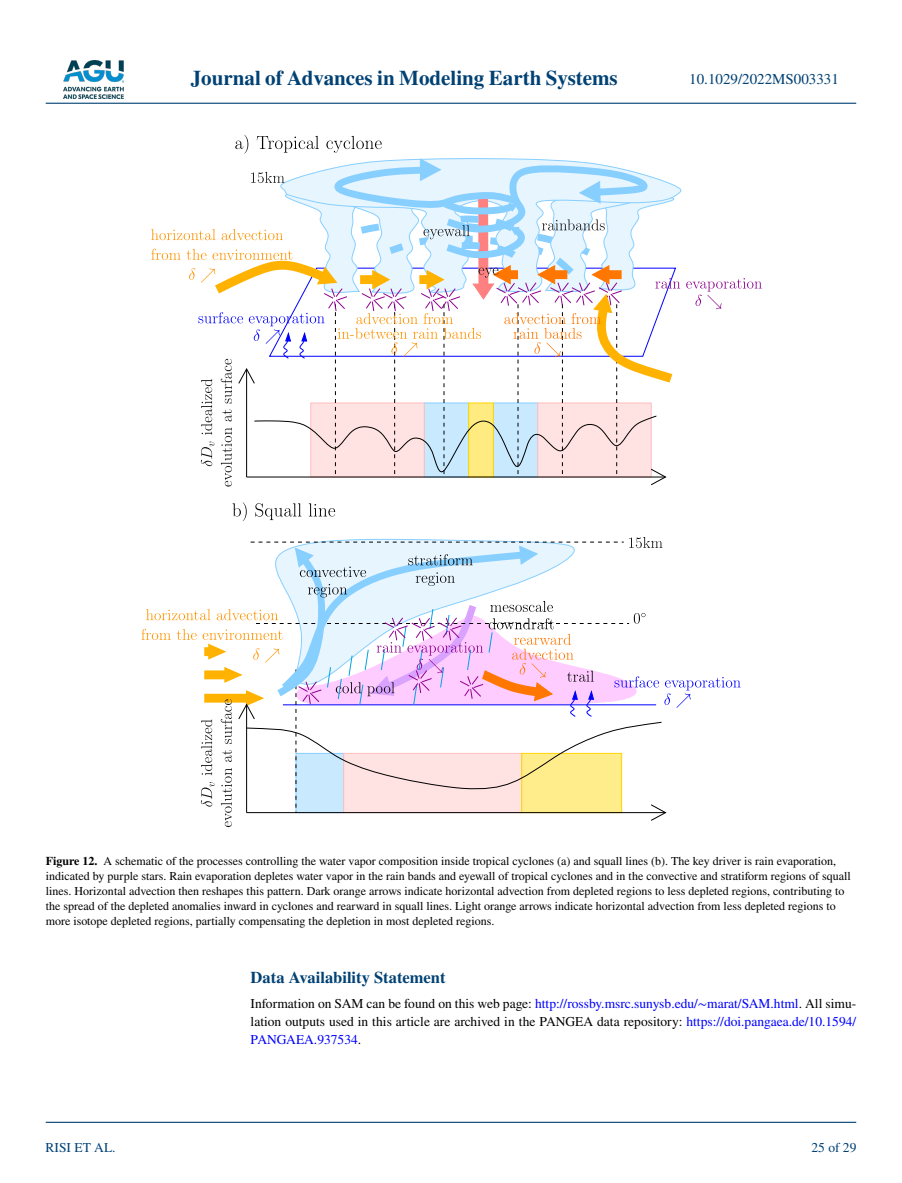
<style>
.page{position:relative;width:902px;height:1183px;background:#fff}
.page>*{position:absolute;margin:0;border:0;box-sizing:border-box;transform-origin:0 0}
.t1{font:700 21px "STIX";color:#004174}
.t2{font:700 16.5px "STIX";color:#004174}
.t3{font:15px "STIX";color:#004174}
.t4{font:13.5px/18px "STIX";color:#000;text-align:justify}
.t5{font:13.5px "STIX";color:#004174}
.t6{font:12px/15px "STIX";color:#000}
.s1{font-weight:700}
.s2{color:#00f}
</style>
<div class="page">
<img style="left:63px;top:60px;width:60px;height:39px">
<hr style="left:46px;top:103px;width:810px;height:1px;background:#004174">
<hr style="left:46px;top:1121px;width:810px;height:1px;background:#004174">
<svg style="left:232px;top:502px;width:103px;height:19px"></svg>
<svg style="left:141px;top:537px;width:599px;height:289px"></svg>
<svg style="left:151px;top:135px;width:610px;height:351px"></svg>
<h1 class="t1" style="left:191px;top:66px;width:428px">Journal of Advances in Modeling Earth Systems</h1>
<p class="t3" style="left:689px;top:69px;width:151px">10.1029/2022MS003331</p>
<p class="t6" style="left:46px;top:854px;width:806px"><span class="s1">Figure 12.</span> A schematic of the processes controlling the water vapor composition inside tropical cyclones (a) and squall lines (b). The key driver is rain evaporation, indicated by purple stars. Rain evaporation depletes water vapor in the rain bands and eyewall of tropical cyclones and in the convective and stratiform regions of squall lines. Horizontal advection then reshapes this pattern. Dark orange arrows indicate horizontal advection from depleted regions to less depleted regions, contributing to the spread of the depleted anomalies inward in cyclones and rearward in squall lines. Light orange arrows indicate horizontal advection from less depleted regions to more isotope depleted regions, partially compensating the depletion in most depleted regions.</p>
<p class="t5" style="left:45px;top:1138px;width:72px">RISI ET AL.</p>
<h2 class="t2" style="left:250px;top:966px;width:196px">Data Availability Statement</h2>
<p class="t4" style="left:250px;top:994px;width:607px">Information on SAM can be found on this web page: <span class="s2">http://rossby.msrc.sunysb.edu/∼marat/SAM.html</span>. All simu&shy;lation outputs used in this article are archived in the PANGEA data repository: <span class="s2">https://doi.pangaea.de/10.1594/ PANGAEA.937534</span>.</p>
<p class="t5" style="left:811px;top:1138px;width:46px">25 of 29</p>
</div>
